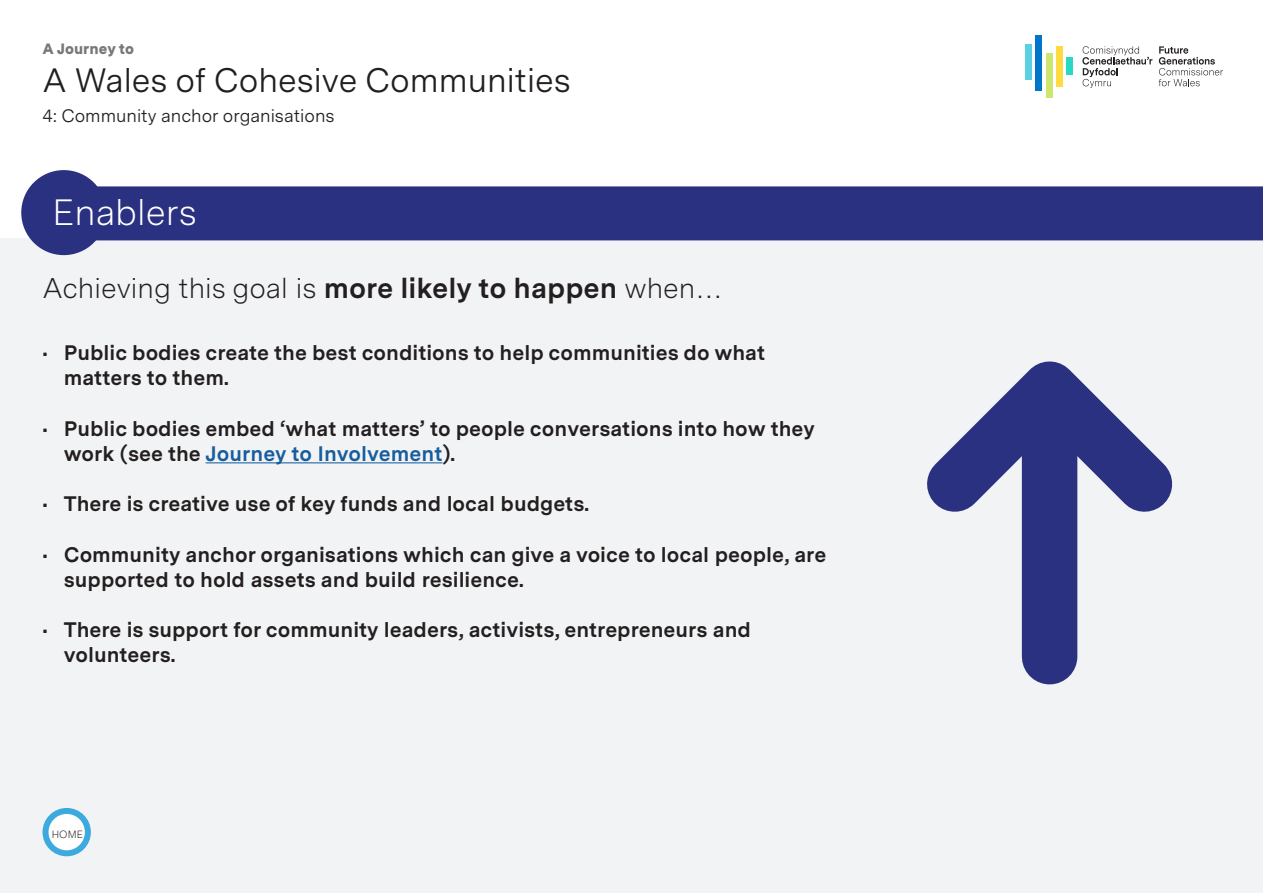
<style>
.page{position:relative;width:1263px;height:893px;background:#fff}
.page>*{position:absolute;margin:0;border:0;box-sizing:border-box;transform-origin:0 0}
.Text{font:300 36.6px "Messina Sans";color:#fff}
.t1{font:33.75px "Messina Sans";color:#231f20}
.First_Para{font:300 28.5px "Messina Sans";color:#231f20}
.Text-2{font:700 21px/25.2px "Messina Sans";color:#231f20}
.t2{font:18px "Messina Sans";color:#231f20}
.t3{font:900 15px "Messina Sans";color:#76787b}
.Text-3{font:300 10.5px "Messina Sans";color:#231f20}
.s1{font-weight:700}
.s2{color:#175d9e}
</style>
<div class="page">
<div style="left:0;top:238px;width:1263px;height:655px;background:#f2f3f4"></div>
<div style="left:21px;top:170px;width:85px;height:85px;background:#2b3181;border-radius:50%"></div>
<div style="left:1025px;top:44px;width:7px;height:35px;background:#59d0e4"></div>
<div style="left:1036px;top:35px;width:6px;height:55px;background:#0076c8"></div>
<div style="left:1046px;top:53px;width:6px;height:45px;background:#cee66e"></div>
<div style="left:1056px;top:46px;width:6px;height:40px;background:#ffdb42"></div>
<div style="left:1066px;top:57px;width:6px;height:18px;background:#2bd8c4"></div>
<svg style="left:1159px;top:46px;width:64px;height:40px"></svg>
<svg style="left:1082px;top:46px;width:70px;height:42px"></svg>
<div style="left:43px;top:186px;width:1220px;height:54px;background:#2b3181"></div>
<hr style="left:206px;top:462px;width:236px;height:1px;background:#175d9e">
<svg style="left:927px;top:361px;width:246px;height:201px"></svg>
<div style="left:1022px;top:402px;width:55px;height:255px;background:#2b3181"></div>
<div style="left:46px;top:811px;width:42px;height:42px;background:#fff;border-radius:50%"></div>
<div style="left:43px;top:808px;width:48px;height:48px;border:6px solid #3daadf;border-radius:50%"></div>
<p class="t3" style="left:43px;top:40px;width:93px">A Journey to</p>
<p class="t1" style="left:43px;top:60px;width:530px">A Wales of Cohesive Communities</p>
<p class="t2" style="left:43px;top:105px;width:294px">4: Community anchor organisations</p>
<p class="Text" style="left:53px;top:190px;width:146px">Enablers</p>
<p class="First_Para" style="left:43px;top:271px;width:681px">Achieving this goal is <span class="s1">more likely to happen</span> when…</p>
<p class="Text-2" style="left:64px;top:341px;width:703px;text-indent:-21px">• Public bodies create the best conditions to help communities do what matters to them.</p>
<p class="Text-2" style="left:64px;top:417px;width:753px;text-indent:-21px">• Public bodies embed ‘what matters’ to people conversations into how they work (see the <span class="s2">Journey to Involvement</span>).</p>
<p class="Text-2" style="left:43px;top:492px;width:548px">• There is creative use of key funds and local budgets.</p>
<p class="Text-2" style="left:64px;top:543px;width:764px;text-indent:-21px">• Community anchor organisations which can give a voice to local people, are supported to hold assets and build resilience.</p>
<p class="Text-2" style="left:64px;top:618px;width:689px;text-indent:-21px">• There is support for community leaders, activists, entrepreneurs and volunteers.</p>
<p class="Text-3" style="left:52px;top:828px;width:33px">HOME</p>
</div>
